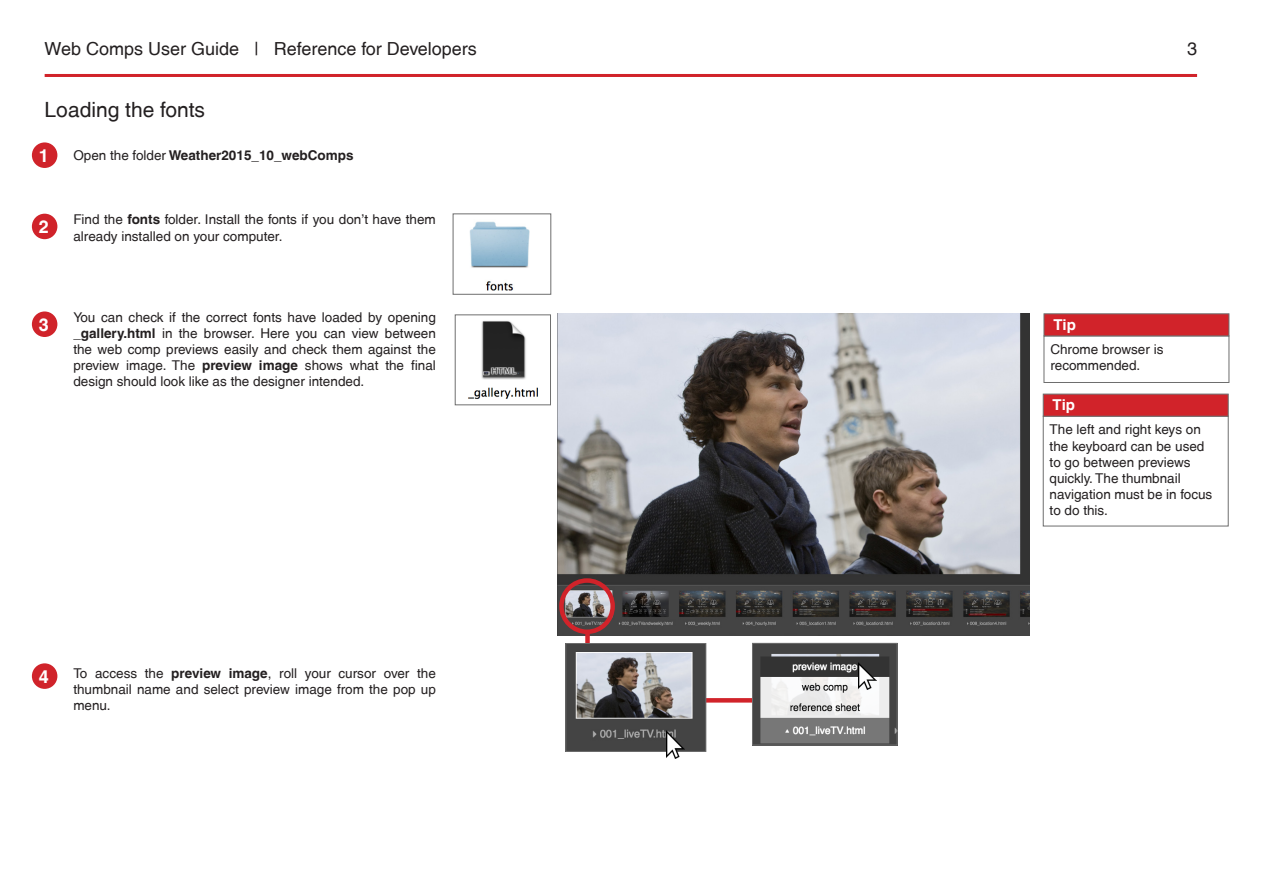
<style>
.page{position:relative;width:1263px;height:893px;background:#fff}
.page>*{position:absolute;margin:0;border:0;box-sizing:border-box;transform-origin:0 0}
.Large_Heading{font:500 21px "Ryans Helvetica";color:#231f20}
.t1{font:500 18px "Ryans Helvetica";color:#231f20}
.image_captions{font:700 18px "Ryans Helvetica";color:#fff}
.image_captions-2{font:700 15px "Ryans Helvetica";color:#fff}
.image_captions-3{font:500 13.5px/16.2px "Ryans Helvetica";color:#231f20}
.image_captions-4{font:700 13.5px "Ryans Helvetica";color:#231f20}
.s1{font-weight:500}
.s2{font-weight:700}
</style>
<div class="page">
<hr style="left:45px;top:74px;width:1152px;height:3px;background:#d1232a">
<img style="left:469px;top:221px;width:61px;height:70px">
<img style="left:468px;top:321px;width:70px;height:78px">
<div style="left:455px;top:315px;width:96px;height:90px;border:1px solid #6e6e6e"></div>
<div style="left:32px;top:142px;width:25px;height:26px;background:#d0232a;border-radius:50%"></div>
<div style="left:32px;top:214px;width:25px;height:25px;background:#d0232a;border-radius:50%"></div>
<div style="left:32px;top:311px;width:25px;height:26px;background:#d0232a;border-radius:50%"></div>
<div style="left:32px;top:663px;width:25px;height:26px;background:#d0232a;border-radius:50%"></div>
<img style="left:557px;top:314px;width:472px;height:321px">
<div style="left:1044px;top:336px;width:185px;height:47px;border:1px solid #6e6e6e"></div>
<div style="left:1044px;top:314px;width:185px;height:22px;background:#d1232a;border:1px solid #6e6e6e"></div>
<div style="left:701px;top:698px;width:60px;height:5px;background:#d1232a"></div>
<img style="left:754px;top:645px;width:141px;height:98px">
<div style="left:752px;top:643px;width:145px;height:102px;border:1px solid #6e6e6e"></div>
<div style="left:559px;top:578px;width:56px;height:56px;border:4px solid #d1232a;border-radius:50%"></div>
<div style="left:585px;top:631px;width:5px;height:13px;background:#d1232a"></div>
<img style="left:858px;top:662px;width:19px;height:28px">
<img style="left:568px;top:645px;width:136px;height:105px">
<div style="left:566px;top:643px;width:140px;height:109px;border:1px solid #6e6e6e"></div>
<img style="left:666px;top:730px;width:19px;height:28px">
<div style="left:1043px;top:416px;width:185px;height:110px;border:1px solid #6e6e6e"></div>
<div style="left:1043px;top:394px;width:185px;height:22px;background:#d1232a;border:1px solid #6e6e6e"></div>
<h2 class="t1" style="left:45px;top:39px;width:434px">Web Comps User Guide | Reference for Developers</h2>
<h2 class="t1" style="left:1187px;top:39px;width:12px">3</h2>
<p class="Large_Heading" style="left:45px;top:97px;width:162px">Loading the fonts</p>
<p class="image_captions" style="left:39px;top:144px;width:12px">1</p>
<p class="image_captions-4" style="left:73px;top:147px;width:282px"><span class="s1">Open the folder</span> Weather2015_10_webComps</p>
<p class="image_captions" style="left:39px;top:216px;width:12px">2</p>
<p class="image_captions-3" style="left:73px;top:212px;width:364px">Find the <span class="s2">fonts</span> folder. Install the fonts if you don’t have them already installed on your computer.</p>
<p class="image_captions" style="left:39px;top:313px;width:12px">3</p>
<p class="image_captions-3" style="left:73px;top:309px;width:364px;text-align:justify">You can check if the correct fonts have loaded by opening <span class="s2">_gallery.html</span> in the browser. Here you can view between the web comp previews easily and check them against the preview image. The <span class="s2">preview image</span> shows what the final design should look like as the designer intended.</p>
<p class="image_captions-2" style="left:1053px;top:316px;width:24px">Tip</p>
<p class="image_captions-3" style="left:1050px;top:341px;width:115px">Chrome browser is recommended.</p>
<p class="image_captions-2" style="left:1052px;top:396px;width:24px">Tip</p>
<p class="image_captions-3" style="left:1049px;top:421px;width:164px">The left and right keys on the keyboard can be used to go between previews quickly. The thumbnail navigation must be in focus to do this.</p>
<p class="image_captions" style="left:39px;top:665px;width:12px">4</p>
<p class="image_captions-3" style="left:73px;top:665px;width:364px;text-align:justify">To access the <span class="s2">preview image</span>, roll your cursor over the thumbnail name and select preview image from the pop up menu.</p>
</div>
